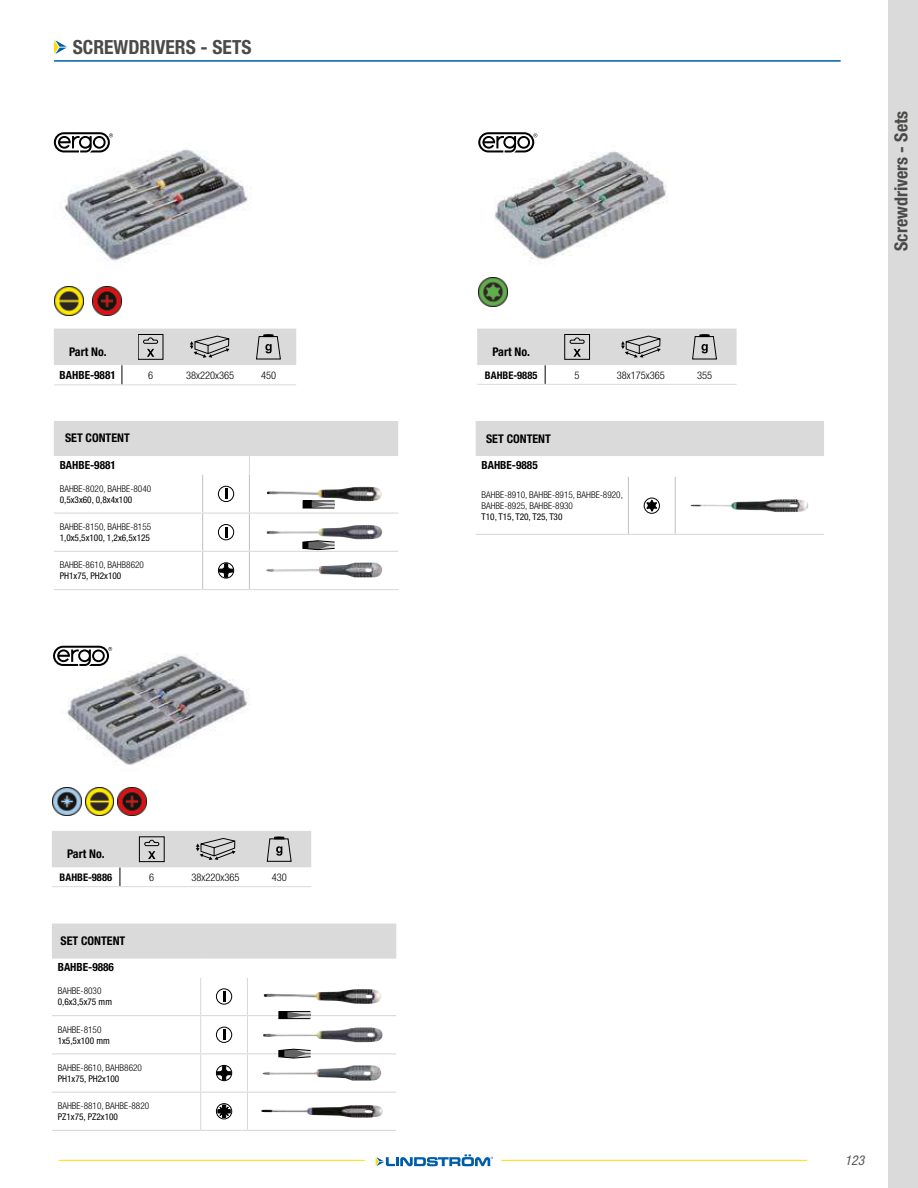
<style>
.page{position:relative;width:918px;height:1188px;background:#fff}
.page>*{position:absolute;margin:0;border:0;box-sizing:border-box;transform-origin:0 0}
.t1{font:700 condensed 19.5px "Helvetica Neue LT Std";color:#4a4a49}
.t2{font:700 condensed 18px "Helvetica Neue LT Std";color:#4a4a49}
.t3{font:italic condensed 13.5px "Helvetica Neue LT Std";color:#575756}
.t4{font:700 condensed 12px "Helvetica Neue LT Std";color:#000}
.t5{font:700 condensed 11.25px "Helvetica Neue LT Std";color:#000}
.t6{font:300 condensed 10.5px "Helvetica Neue LT Std";color:#000}
.t7{font:700 condensed 10.5px "Helvetica Neue LT Std";color:#000}
.t8{font:300 condensed 9.3px/11.1px "Helvetica Neue LT Std";color:#000}
.t9{font:condensed 9.3px "Helvetica Neue LT Std";color:#000}
</style>
<div class="page">
<div style="left:888px;top:0;width:30px;height:1188px;background:#dadada"></div>
<hr style="left:59px;top:1160px;width:306px;height:1px;background:#fd0">
<svg style="left:376px;top:1154px;width:117px;height:12px"></svg>
<hr style="left:501px;top:1160px;width:306px;height:1px;background:#fd0">
<hr style="left:54px;top:60px;width:787px;height:2px;background:#005da9">
<svg style="left:54px;top:40px;width:13px;height:14px"></svg>
<img style="left:61px;top:149px;width:187px;height:112px">
<svg style="left:54px;top:132px;width:59px;height:20px"></svg>
<hr style="left:54px;top:385px;width:68px;height:1px;background:#dadada">
<hr style="left:122px;top:385px;width:57px;height:1px;background:#dadada">
<hr style="left:179px;top:385px;width:62px;height:1px;background:#dadada">
<hr style="left:241px;top:385px;width:55px;height:1px;background:#dadada">
<svg style="left:54px;top:329px;width:242px;height:56px"></svg>
<img style="left:54px;top:287px;width:29px;height:28px">
<img style="left:92px;top:287px;width:29px;height:28px">
<hr style="left:249px;top:475px;width:1px;height:37px;background:#c6c6c6">
<hr style="left:249px;top:514px;width:1px;height:37px;background:#c6c6c6">
<hr style="left:249px;top:552px;width:1px;height:37px;background:#c6c6c6">
<hr style="left:202px;top:475px;width:1px;height:37px;background:#c6c6c6">
<hr style="left:202px;top:514px;width:1px;height:37px;background:#c6c6c6">
<hr style="left:202px;top:552px;width:1px;height:37px;background:#c6c6c6">
<hr style="left:54px;top:512px;width:149px;height:2px;background:#dadada">
<hr style="left:203px;top:512px;width:46px;height:2px;background:#dadada">
<hr style="left:249px;top:512px;width:149px;height:2px;background:#dadada">
<hr style="left:54px;top:551px;width:149px;height:1px;background:#dadada">
<hr style="left:203px;top:551px;width:46px;height:1px;background:#dadada">
<hr style="left:249px;top:551px;width:149px;height:1px;background:#dadada">
<hr style="left:54px;top:589px;width:149px;height:1px;background:#dadada">
<hr style="left:203px;top:589px;width:46px;height:1px;background:#dadada">
<hr style="left:249px;top:589px;width:149px;height:1px;background:#dadada">
<svg style="left:54px;top:421px;width:344px;height:54px"></svg>
<div style="left:218px;top:486px;width:16px;height:16px;border:1px solid #000;border-radius:50%"></div>
<svg style="left:225px;top:489px;width:2px;height:10px"></svg>
<img style="left:267px;top:487px;width:115px;height:14px">
<div style="left:218px;top:524px;width:16px;height:16px;border:1px solid #000;border-radius:50%"></div>
<svg style="left:225px;top:527px;width:2px;height:11px"></svg>
<img style="left:267px;top:525px;width:115px;height:14px">
<div style="left:218px;top:563px;width:16px;height:15px;border:1px solid #000;border-radius:50%"></div>
<svg style="left:219px;top:563px;width:14px;height:15px"></svg>
<img style="left:266px;top:563px;width:117px;height:14px">
<div style="left:303px;top:501px;width:9px;height:7px;background:#000"></div>
<svg style="left:312px;top:503px;width:21px;height:3px"></svg>
<div style="left:303px;top:501px;width:32px;height:7px;border:1px solid #000"></div>
<svg style="left:303px;top:541px;width:32px;height:9px"></svg>
<img style="left:485px;top:136px;width:182px;height:126px">
<svg style="left:478px;top:132px;width:59px;height:20px"></svg>
<hr style="left:477px;top:384px;width:68px;height:1px;background:#dadada">
<hr style="left:545px;top:384px;width:64px;height:1px;background:#dadada">
<hr style="left:609px;top:384px;width:64px;height:1px;background:#dadada">
<hr style="left:673px;top:384px;width:64px;height:1px;background:#dadada">
<svg style="left:477px;top:329px;width:260px;height:55px"></svg>
<img style="left:479px;top:278px;width:28px;height:28px">
<div style="left:476px;top:421px;width:348px;height:35px;background:#dadada"></div>
<hr style="left:628px;top:477px;width:1px;height:57px;background:#c6c6c6">
<hr style="left:675px;top:477px;width:1px;height:57px;background:#c6c6c6">
<hr style="left:476px;top:534px;width:152px;height:1px;background:#dadada">
<hr style="left:628px;top:534px;width:47px;height:1px;background:#dadada">
<hr style="left:675px;top:534px;width:149px;height:1px;background:#dadada">
<svg style="left:646px;top:500px;width:12px;height:12px"></svg>
<div style="left:644px;top:498px;width:16px;height:16px;border:1px solid #000;border-radius:50%"></div>
<img style="left:691px;top:499px;width:118px;height:13px">
<img style="left:61px;top:645px;width:187px;height:120px">
<svg style="left:53px;top:646px;width:59px;height:20px"></svg>
<img style="left:52px;top:787px;width:29px;height:29px">
<img style="left:85px;top:787px;width:29px;height:29px">
<img style="left:118px;top:787px;width:28px;height:29px">
<svg style="left:52px;top:831px;width:259px;height:56px"></svg>
<div style="left:52px;top:924px;width:345px;height:35px;background:#dadada"></div>
<hr style="left:52px;top:1015px;width:149px;height:1px;background:#dadada">
<hr style="left:201px;top:1015px;width:46px;height:1px;background:#dadada">
<hr style="left:247px;top:1015px;width:149px;height:1px;background:#dadada">
<hr style="left:52px;top:1053px;width:149px;height:1px;background:#dadada">
<hr style="left:201px;top:1053px;width:46px;height:1px;background:#dadada">
<hr style="left:247px;top:1053px;width:149px;height:1px;background:#dadada">
<hr style="left:52px;top:1092px;width:149px;height:1px;background:#dadada">
<hr style="left:201px;top:1092px;width:46px;height:1px;background:#dadada">
<hr style="left:247px;top:1092px;width:149px;height:1px;background:#dadada">
<hr style="left:52px;top:1130px;width:149px;height:1px;background:#dadada">
<hr style="left:201px;top:1130px;width:46px;height:1px;background:#dadada">
<hr style="left:247px;top:1130px;width:149px;height:1px;background:#dadada">
<hr style="left:200px;top:978px;width:1px;height:37px;background:#dadada">
<hr style="left:247px;top:978px;width:1px;height:37px;background:#dadada">
<hr style="left:200px;top:1016px;width:1px;height:37px;background:#dadada">
<hr style="left:247px;top:1016px;width:1px;height:37px;background:#dadada">
<hr style="left:200px;top:1054px;width:1px;height:38px;background:#dadada">
<hr style="left:247px;top:1054px;width:1px;height:38px;background:#dadada">
<hr style="left:200px;top:1093px;width:1px;height:37px;background:#dadada">
<hr style="left:247px;top:1093px;width:1px;height:37px;background:#dadada">
<div style="left:216px;top:989px;width:16px;height:15px;border:1px solid #000;border-radius:50%"></div>
<svg style="left:223px;top:991px;width:2px;height:11px"></svg>
<img style="left:263px;top:989px;width:119px;height:15px">
<div style="left:216px;top:1027px;width:16px;height:16px;border:1px solid #000;border-radius:50%"></div>
<svg style="left:223px;top:1029px;width:2px;height:11px"></svg>
<img style="left:263px;top:1027px;width:120px;height:15px">
<div style="left:216px;top:1065px;width:16px;height:16px;border:1px solid #000;border-radius:50%"></div>
<svg style="left:217px;top:1066px;width:14px;height:14px"></svg>
<img style="left:263px;top:1065px;width:119px;height:16px">
<div style="left:216px;top:1103px;width:16px;height:16px;border:1px solid #000;border-radius:50%"></div>
<svg style="left:218px;top:1107px;width:12px;height:9px"></svg>
<div style="left:222px;top:1105px;width:4px;height:13px;border:1px solid #000"></div>
<img style="left:261px;top:1105px;width:122px;height:13px">
<div style="left:279px;top:1012px;width:9px;height:7px;background:#000"></div>
<svg style="left:288px;top:1014px;width:20px;height:3px"></svg>
<div style="left:279px;top:1012px;width:31px;height:7px;border:1px solid #000"></div>
<svg style="left:279px;top:1049px;width:32px;height:9px"></svg>
<h1 class="t1" style="left:73px;top:35px;width:180px">SCREWDRIVERS - SETS</h1>
<p class="t4" style="left:69px;top:344px;width:39px">Part No.</p>
<p class="t5" style="left:60px;top:368px;width:58px">BAHBE-9881</p>
<p class="t6" style="left:148px;top:369px;width:7px">6</p>
<p class="t6" style="left:186px;top:369px;width:50px">38x220x365</p>
<p class="t6" style="left:261px;top:369px;width:17px">450</p>
<p class="t4" style="left:65px;top:431px;width:66px">SET CONTENT</p>
<p class="t5" style="left:60px;top:458px;width:58px">BAHBE-9881</p>
<p class="t8" style="left:60px;top:483px;width:93px">BAHBE-8020, BAHBE-8040</p>
<p class="t9" style="left:60px;top:494px;width:74px">0,5x3x60, 0,8x4x100</p>
<p class="t8" style="left:60px;top:521px;width:93px">BAHBE-8150, BAHBE-8155</p>
<p class="t9" style="left:60px;top:532px;width:92px">1,0x5,5x100, 1,2x6,5x125</p>
<p class="t8" style="left:60px;top:559px;width:86px">BAHBE-8610, BAHB8620</p>
<p class="t9" style="left:60px;top:571px;width:63px">PH1x75, PH2x100</p>
<p class="t4" style="left:67px;top:846px;width:39px">Part No.</p>
<p class="t7" style="left:60px;top:871px;width:54px">BAHBE-9886</p>
<p class="t6" style="left:149px;top:871px;width:7px">6</p>
<p class="t6" style="left:192px;top:871px;width:50px">38x220x365</p>
<p class="t6" style="left:272px;top:871px;width:17px">430</p>
<p class="t4" style="left:61px;top:934px;width:66px">SET CONTENT</p>
<p class="t5" style="left:58px;top:961px;width:58px">BAHBE-9886</p>
<p class="t8" style="left:58px;top:985px;width:45px">BAHBE-8030</p>
<p class="t9" style="left:58px;top:997px;width:56px">0,6x3,5x75 mm</p>
<p class="t8" style="left:58px;top:1024px;width:45px">BAHBE-8150</p>
<p class="t9" style="left:58px;top:1035px;width:54px">1x5,5x100 mm</p>
<p class="t8" style="left:58px;top:1062px;width:86px">BAHBE-8610, BAHB8620</p>
<p class="t9" style="left:58px;top:1073px;width:63px">PH1x75, PH2x100</p>
<p class="t8" style="left:58px;top:1100px;width:93px">BAHBE-8810, BAHBE-8820</p>
<p class="t9" style="left:58px;top:1112px;width:62px">PZ1x75, PZ2x100</p>
<p class="t4" style="left:492px;top:344px;width:39px">Part No.</p>
<p class="t7" style="left:485px;top:368px;width:54px">BAHBE-9885</p>
<p class="t6" style="left:575px;top:369px;width:7px">5</p>
<p class="t6" style="left:617px;top:369px;width:50px">38x175x365</p>
<p class="t6" style="left:697px;top:369px;width:17px">355</p>
<p class="t4" style="left:486px;top:431px;width:66px">SET CONTENT</p>
<p class="t5" style="left:482px;top:459px;width:58px">BAHBE-9885</p>
<p class="t8" style="left:482px;top:489px;width:143px">BAHBE-8910, BAHBE-8915, BAHBE-8920,<br>BAHBE-8925, BAHBE-8930</p>
<p class="t9" style="left:482px;top:511px;width:83px">T10, T15, T20, T25, T30</p>
<h2 class="t2" style="left:890px;top:251px;width:142px;rotate:-90deg">Screwdrivers - Sets</h2>
<h3 class="t3" style="left:845px;top:1153px;width:21px">123</h3>
</div>
